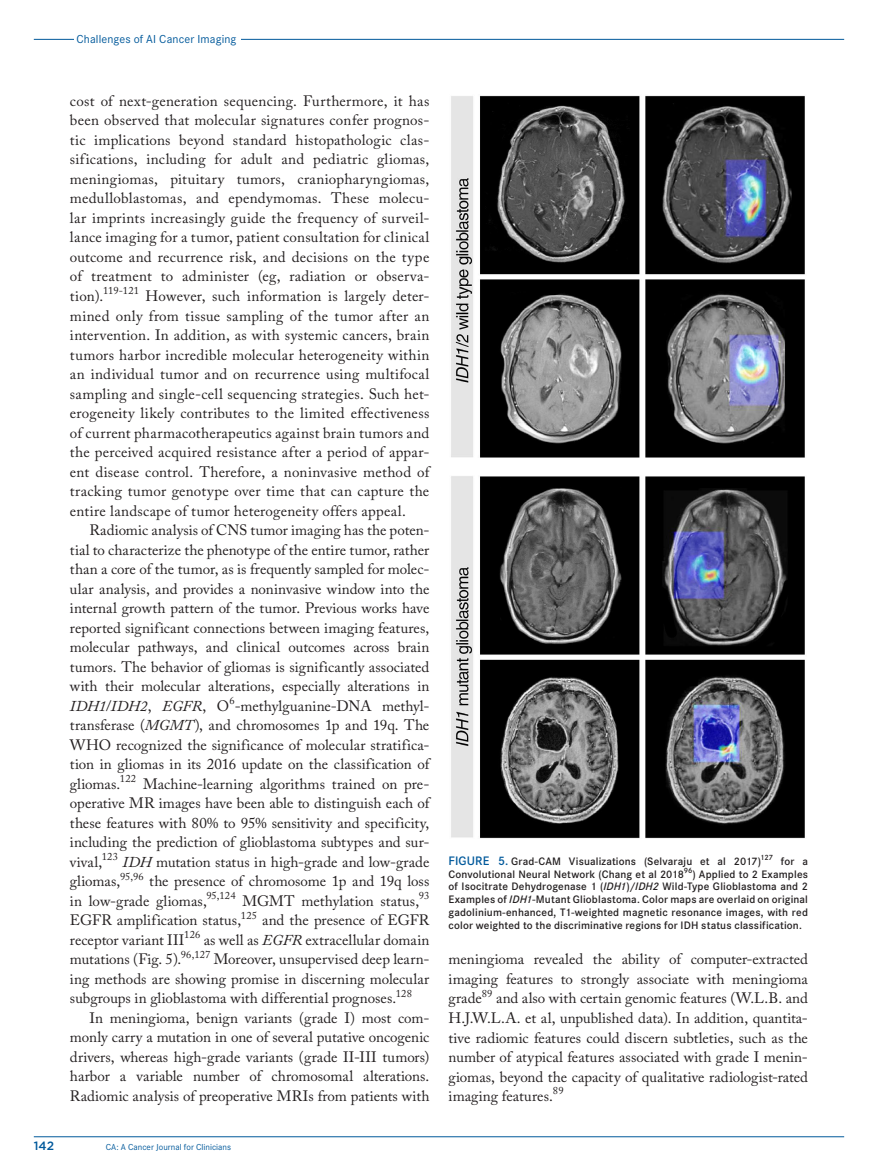
<style>
.page{position:relative;width:878px;height:1175px;background:#fff}
.page>*{position:absolute;margin:0;border:0;box-sizing:border-box;transform-origin:0 0}
.t1{font:15px/19.5px "Adobe Caslon Pro";letter-spacing:.005em;color:#231f20;text-align:justify}
.t2{font:12px "Corporate S";letter-spacing:.01em;color:#00599b}
.t3{font:500 12px "Gotham";color:#00599b}
.t4{font:600 11.25px/12.8px "Corporate S";letter-spacing:.01em;color:#231f20;text-align:justify}
.t5{font:10.5px "Adobe Caslon Pro";letter-spacing:.02em;color:#231f20}
.t6{font:9px "Corporate S";color:#00599b}
.t7{font:600 7.8px "Corporate S";color:#231f20}
.s1{font-style:italic}
.s2{font-size:12.75px;color:#00599b}
</style>
<div class="page">
<hr style="left:34px;top:39px;width:810px;height:1px;background:#00599b">
<div style="left:74px;top:35px;width:166px;height:8px;background:#fff"></div>
<hr style="left:34px;top:1136px;width:810px;height:1px;background:#00599b">
<img style="left:451px;top:95px;width:354px;height:744px">
<p class="t2" style="left:76px;top:33px;width:161px">Challenges of AI Cancer Imaging</p>
<p class="t1" style="left:70px;top:91px;width:361px">cost of next-generation sequencing. Furthermore, it has been observed that molecular signatures confer prognos&shy;tic implications beyond standard histopathologic clas&shy;sifications, including for adult and pediatric gliomas, meningiomas, pituitary tumors, craniopharyngiomas, medulloblastomas, and ependymomas. These molecu&shy;lar imprints increasingly guide the frequency of surveil&shy;lance imaging for a tumor, patient consultation for clinical outcome and recurrence risk, and decisions on the type of treatment to administer (eg, radiation or observa&shy;tion).</p>
<p class="t5" style="left:103px;top:284px;width:38px">119-121</p>
<p class="t1" style="left:70px;top:286px;width:361px;text-indent:76px">However, such information is largely deter&shy;mined only from tissue sampling of the tumor after an intervention. In addition, as with systemic cancers, brain tumors harbor incredible molecular heterogeneity within an individual tumor and on recurrence using multifocal sampling and single-cell sequencing strategies. Such het&shy;erogeneity likely contributes to the limited effectiveness of current pharmacotherapeutics against brain tumors and the perceived acquired resistance after a period of appar&shy;ent disease control. Therefore, a noninvasive method of tracking tumor genotype over time that can capture the entire landscape of tumor heterogeneity offers appeal.</p>
<p class="t1" style="left:70px;top:520px;width:361px;text-indent:20px">Radiomic analysis of CNS tumor imaging has the poten&shy;tial to characterize the phenotype of the entire tumor, rather than a core of the tumor, as is frequently sampled for molec&shy;ular analysis, and provides a noninvasive window into the internal growth pattern of the tumor. Previous works have reported significant connections between imaging features, molecular pathways, and clinical outcomes across brain tumors. The behavior of gliomas is significantly associated with their molecular alterations, especially alterations in <span class="s1">IDH1</span>/<span class="s1">IDH2</span>, <span class="s1">EGFR</span>, O<sup>6</sup>-methylguanine-DNA methyl&shy;transferase (<span class="s1">MGMT</span>), and chromosomes 1p and 19q. The WHO recognized the significance of molecular stratifica&shy;tion in gliomas in its 2016 update on the classification of gliomas.</p>
<p class="t5" style="left:120px;top:772px;width:18px">122</p>
<p class="t1" style="left:70px;top:773px;width:361px;text-indent:73px">Machine-learning algorithms trained on pre&shy;operative MR images have been able to distinguish each of these features with 80% to 95% sensitivity and specificity, including the prediction of glioblastoma subtypes and sur&shy;vival,</p>
<p class="t5" style="left:102px;top:850px;width:18px">123</p>
<p class="t1" style="left:122px;top:851px;width:308px"><span class="s1">IDH</span> mutation status in high-grade and low-grade</p>
<p class="t1" style="left:70px;top:871px;width:52px">gliomas,</p>
<p class="t5" style="left:120px;top:869px;width:25px">95,96</p>
<p class="t1" style="left:70px;top:871px;width:361px;text-indent:79px">the presence of chromosome 1p and 19q loss in low-grade gliomas,</p>
<p class="t5" style="left:206px;top:889px;width:31px">95,124</p>
<p class="t1" style="left:242px;top:890px;width:178px">MGMT methylation status,</p>
<p class="t5" style="left:419px;top:889px;width:12px">93</p>
<p class="t1" style="left:70px;top:910px;width:173px">EGFR amplification status,</p>
<p class="t5" style="left:241px;top:908px;width:18px">125</p>
<p class="t1" style="left:262px;top:910px;width:169px">and the presence of EGFR</p>
<p class="t1" style="left:70px;top:929px;width:116px">receptor variant III</p>
<p class="t5" style="left:184px;top:928px;width:18px">126</p>
<p class="t1" style="left:204px;top:929px;width:227px">as well as <span class="s1">EGFR</span> extracellular domain</p>
<p class="t1" style="left:70px;top:949px;width:113px">mutations (Fig. 5).</p>
<p class="t5" style="left:181px;top:947px;width:31px">96,127</p>
<p class="t1" style="left:70px;top:949px;width:361px;text-indent:144px">Moreover, unsupervised deep learn&shy;ing methods are showing promise in discerning molecular subgroups in glioblastoma with differential prognoses.</p>
<p class="t5" style="left:396px;top:986px;width:18px">128</p>
<p class="t1" style="left:70px;top:1007px;width:361px;text-indent:19px">In meningioma, benign variants (grade I) most com&shy;monly carry a mutation in one of several putative oncogenic drivers, whereas high-grade variants (grade II-III tumors) harbor a variable number of chromosomal alterations.<br>Radiomic analysis of preoperative MRIs from patients with</p>
<p class="t3" style="left:34px;top:1138px;width:22px">142</p>
<p class="t6" style="left:106px;top:1141px;width:127px">CA: A Cancer Journal for Clinicians</p>
<p class="t4" style="left:448px;top:854px;width:314px"><span class="s2">FIGURE 5.</span> Grad-CAM Visualizations (Selvaraju et al 2017)</p>
<p class="t7" style="left:760px;top:852px;width:14px">127</p>
<p class="t4" style="left:448px;top:854px;width:361px;text-indent:332px">for a Convolutional Neural Network (Chang et al 2018<sup>96</sup>) Applied to 2 Examples of Isocitrate Dehydrogenase 1 (<span class="s1">IDH1</span>)/<span class="s1">IDH2</span> Wild-Type Glioblastoma and 2<br>Examples of <span class="s1">IDH1</span>-Mutant Glioblastoma. Color maps are overlaid on original gadolinium-enhanced, T1-weighted magnetic resonance images, with red color weighted to the discriminative regions for IDH status classification.</p>
<p class="t1" style="left:448px;top:949px;width:361px">meningioma revealed the ability of computer-extracted imaging features to strongly associate with meningioma grade</p>
<p class="t5" style="left:482px;top:986px;width:12px">89</p>
<p class="t1" style="left:448px;top:988px;width:361px;text-indent:47px">and also with certain genomic features (W.L.B. and H.J.W.L.A. et al, unpublished data). In addition, quantita&shy;tive radiomic features could discern subtleties, such as the number of atypical features associated with grade I menin&shy;giomas, beyond the capacity of qualitative radiologist-rated imaging features.</p>
<p class="t5" style="left:553px;top:1084px;width:12px">89</p>
</div>
